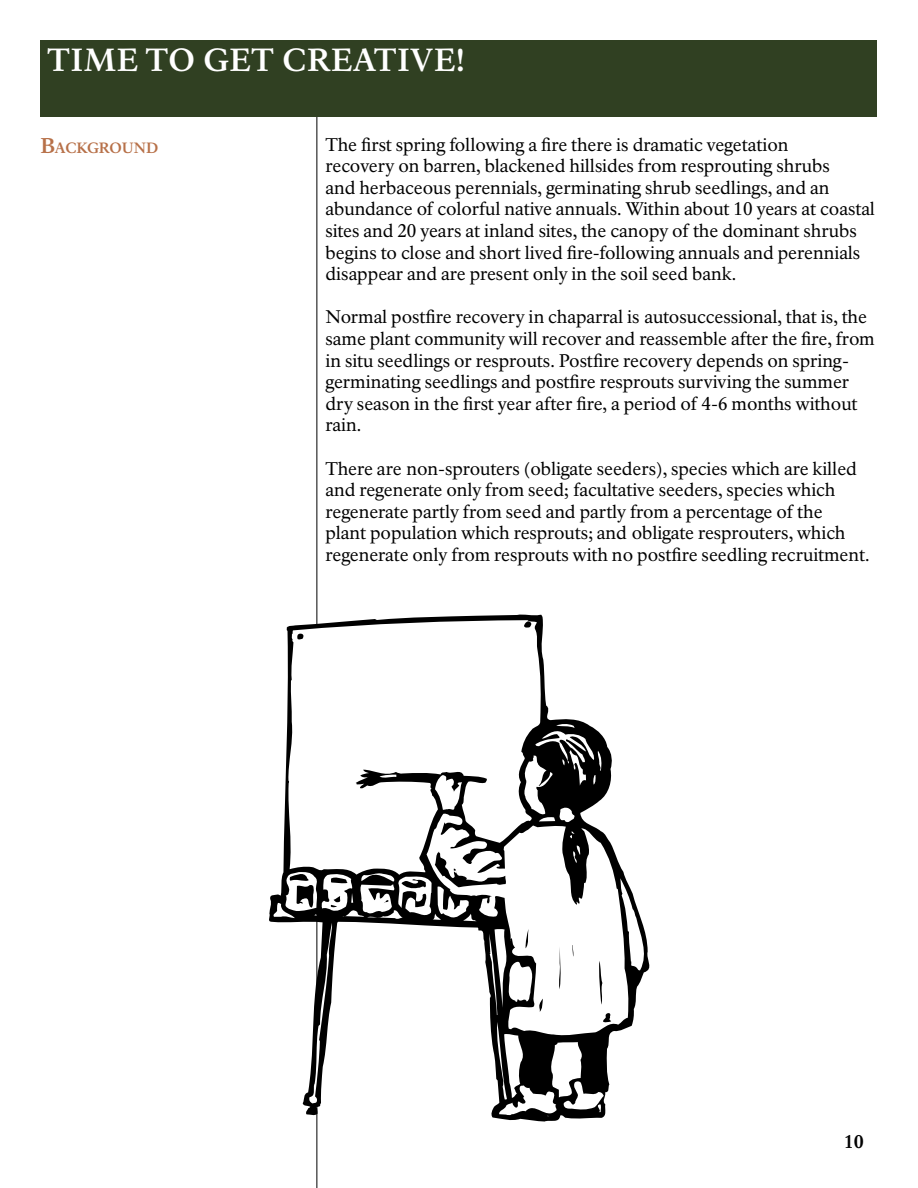
<style>
.page{position:relative;width:918px;height:1188px;background:#fff}
.page>*{position:absolute;margin:0;border:0;box-sizing:border-box;transform-origin:0 0}
.t1{font:700 31.5px "NPS Rawlinson OT";letter-spacing:.02em;color:#fff}
.t2{font:18px/21.6px "NPS Rawlinson OT";letter-spacing:-.005em;color:#000}
.t3{font:800 18px "NPS Rawlinson OT";color:#000}
.t4{font:700 14.7px "NPS Rawlinson OT";color:#b77048}
.s1{font-size:21px}
</style>
<div class="page">
<hr style="left:316px;top:40px;width:1px;height:1148px;background:#000">
<div style="left:40px;top:40px;width:838px;height:77px;background:#304022"></div>
<svg style="left:269px;top:614px;width:381px;height:508px"></svg>
<svg style="left:287px;top:620px;width:254px;height:226px"></svg>
<svg style="left:524px;top:621px;width:7px;height:7px"></svg>
<svg style="left:297px;top:633px;width:7px;height:7px"></svg>
<svg style="left:380px;top:775px;width:16px;height:4px"></svg>
<svg style="left:435px;top:775px;width:27px;height:38px"></svg>
<svg style="left:427px;top:813px;width:202px;height:224px"></svg>
<svg style="left:523px;top:723px;width:79px;height:101px"></svg>
<svg style="left:570px;top:831px;width:5px;height:7px"></svg>
<svg style="left:620px;top:878px;width:29px;height:94px"></svg>
<svg style="left:272px;top:846px;width:340px;height:274px"></svg>
<h1 class="t1" style="left:47px;top:41px;width:419px">TIME TO GET CREATIVE!</h1>
<p class="t4" style="left:40px;top:139px;width:119px"><span class="s1">B</span>ACKGROUND</p>
<p class="t2" style="left:326px;top:134px;width:551px">The first spring following a fire there is dramatic vegetation<br>recovery on barren, blackened hillsides from resprouting shrubs<br>and herbaceous perennials, germinating shrub seedlings, and an abundance of colorful native annuals. Within about 10 years at coastal sites and 20 years at inland sites, the canopy of the dominant shrubs begins to close and short lived fire-following annuals and perennials disappear and are present only in the soil seed bank.</p>
<p class="t2" style="left:326px;top:307px;width:551px">Normal postfire recovery in chaparral is autosuccessional, that is, the same plant community will recover and reassemble after the fire, from in situ seedlings or resprouts. Postfire recovery depends on spring&shy;germinating seedlings and postfire resprouts surviving the summer dry season in the first year after fire, a period of 4-6 months without rain.</p>
<p class="t2" style="left:326px;top:458px;width:546px">There are non-sprouters (obligate seeders), species which are killed and regenerate only from seed; facultative seeders, species which regenerate partly from seed and partly from a percentage of the<br>plant population which resprouts; and obligate resprouters, which regenerate only from resprouts with no postfire seedling recruitment.</p>
<p class="t3" style="left:844px;top:1130px;width:22px">10</p>
</div>
